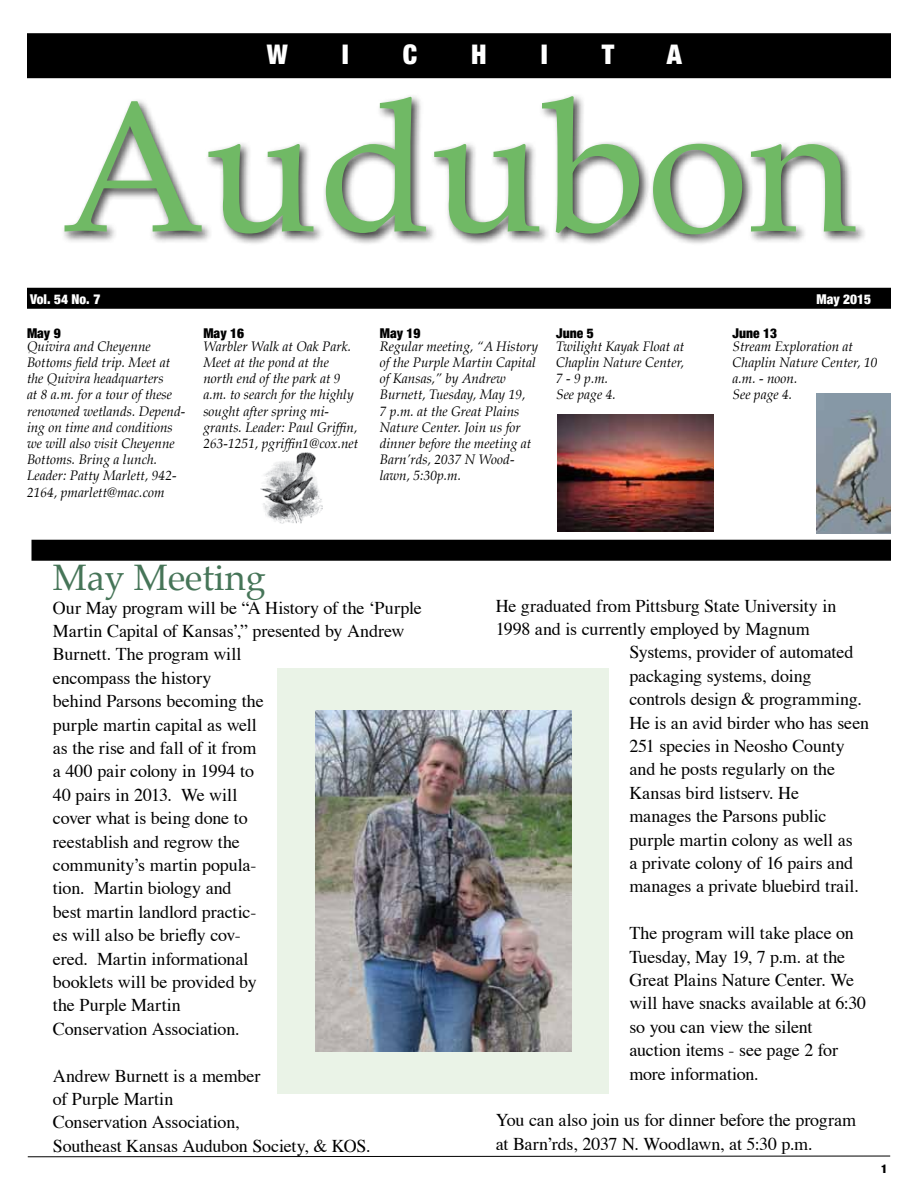
<style>
.page{position:relative;width:918px;height:1188px;background:#fff}
.page>*{position:absolute;margin:0;border:0;box-sizing:border-box;transform-origin:0 0}
.t1{font:186px "Palatino";color:#70b965}
.t2{font:36px "Palatino";color:#467558}
.t3{font:900 condensed 27px "Helvetica Neue";color:#fff}
.t4{font:18px/23.4px "Times";letter-spacing:-.005em;color:#000}
.t5{font:italic 13.5px/16.2px "Palatino";color:#000}
.t6{font:900 condensed 13.5px "Helvetica Neue";color:#000}
.t7{font:900 condensed 13.5px "Helvetica Neue";color:#fff}
.t8{font:900 condensed 12px "Helvetica Neue";color:#000}
</style>
<div class="page">
<div style="left:61px;top:92px;width:806px;height:154px;background:#000;opacity:.75"></div>
<div style="left:27px;top:33px;width:864px;height:45px;background:#000"></div>
<div style="left:27px;top:288px;width:864px;height:21px;background:#000"></div>
<div style="left:32px;top:540px;width:859px;height:21px;background:#000"></div>
<div style="left:278px;top:668px;width:331px;height:426px;background:#eaf3e7"></div>
<svg style="left:27px;top:1155px;width:864px;height:3px"></svg>
<img style="left:315px;top:711px;width:257px;height:340px">
<img style="left:558px;top:415px;width:155px;height:117px">
<img style="left:261px;top:453px;width:62px;height:71px">
<img style="left:816px;top:393px;width:75px;height:140px">
<h3 class="t3" style="left:267px;top:32px;width:23px">W</h3>
<h3 class="t3" style="left:342px;top:32px;width:9px">I</h3>
<h3 class="t3" style="left:403px;top:32px;width:16px">C</h3>
<h3 class="t3" style="left:471px;top:32px;width:17px">H</h3>
<h3 class="t3" style="left:541px;top:32px;width:9px">I</h3>
<h3 class="t3" style="left:602px;top:32px;width:14px">T</h3>
<h3 class="t3" style="left:667px;top:32px;width:17px">A</h3>
<h1 class="t1" style="left:61px;top:13px;width:797px">Audubon</h1>
<p class="t7" style="left:30px;top:288px;width:72px">Vol. 54 No. 7</p>
<p class="t7" style="left:816px;top:288px;width:56px">May 2015</p>
<p class="t6" style="left:733px;top:322px;width:46px">June 13</p>
<p class="t5" style="left:733px;top:338px;width:147px">Stream Exploration at<br>Chaplin Nature Center, 10 a.m. - noon.<br>See page 4.</p>
<p class="t6" style="left:27px;top:322px;width:35px">May 9</p>
<p class="t5" style="left:27px;top:338px;width:160px">Quivira and Cheyenne<br>Bottoms field trip. Meet at the Quivira headquarters<br>at 8 a.m. for a tour of these renowned wetlands. Depend&shy;ing on time and conditions we will also visit Cheyenne<br>Bottoms. Bring a lunch.<br>Leader: Patty Marlett, 942-<br>2164, pmarlett@mac.com</p>
<p class="t6" style="left:203px;top:322px;width:42px">May 16</p>
<p class="t5" style="left:203px;top:338px;width:156px">Warbler Walk at Oak Park.<br>Meet at the pond at the north end of the park at 9 a.m. to search for the highly sought after spring mi&shy;grants. Leader: Paul Griffin,<br>263-1251, pgriffin1@cox.net</p>
<p class="t6" style="left:380px;top:322px;width:42px">May 19</p>
<p class="t5" style="left:380px;top:338px;width:160px">Regular meeting, “A History of the Purple Martin Capital of Kansas,” by Andrew<br>Burnett, Tuesday, May 19,<br>7 p.m. at the Great Plains<br>Nature Center. Join us for dinner before the meeting at<br>Barn’rds, 2037 N Wood&shy;lawn, 5:30p.m.</p>
<p class="t6" style="left:556px;top:322px;width:39px">June 5</p>
<p class="t5" style="left:556px;top:338px;width:130px">Twilight Kayak Float at<br>Chaplin Nature Center,<br>7 - 9 p.m.<br>See page 4.</p>
<h2 class="t2" style="left:53px;top:548px;width:214px">May Meeting</h2>
<p class="t4" style="left:53px;top:597px;width:370px">Our May program will be “A History of the ‘Purple<br>Martin Capital of Kansas’,” presented by Andrew<br>Burnett. The program will<br>encompass the history<br>behind Parsons becoming the<br>purple martin capital as well<br>as the rise and fall of it from<br>a 400 pair colony in 1994 to<br>40 pairs in 2013. We will<br>cover what is being done to<br>reestablish and regrow the<br>community’s martin popula-<br>tion. Martin biology and<br>best martin landlord practic-<br>es will also be briefly cov-<br>ered. Martin informational<br>booklets will be provided by<br>the Purple Martin<br>Conservation Association.</p>
<p class="t4" style="left:53px;top:1065px;width:319px">Andrew Burnett is a member<br>of Purple Martin<br>Conservation Association,<br>Southeast Kansas Audubon Society, &amp; KOS.</p>
<p class="t4" style="left:496px;top:595px;width:342px">He graduated from Pittsburg State University in</p>
<p class="t4" style="left:496px;top:618px;width:316px">1998 and is currently employed by Magnum</p>
<p class="t4" style="left:629px;top:642px;width:226px">Systems, provider of automated</p>
<p class="t4" style="left:629px;top:665px;width:184px">packaging systems, doing</p>
<p class="t4" style="left:629px;top:688px;width:234px">controls design &amp; programming.</p>
<p class="t4" style="left:629px;top:712px;width:241px">He is an avid birder who has seen</p>
<p class="t4" style="left:629px;top:735px;width:217px">251 species in Neosho County</p>
<p class="t4" style="left:629px;top:759px;width:207px">and he posts regularly on the</p>
<p class="t4" style="left:629px;top:782px;width:171px">Kansas bird listserv. He</p>
<p class="t4" style="left:629px;top:805px;width:199px">manages the Parsons public</p>
<p class="t4" style="left:629px;top:829px;width:225px">purple martin colony as well as</p>
<p class="t4" style="left:629px;top:852px;width:225px">a private colony of 16 pairs and</p>
<p class="t4" style="left:629px;top:876px;width:231px">manages a private bluebird trail.</p>
<p class="t4" style="left:629px;top:922px;width:238px">The program will take place on<br>Tuesday, May 19, 7 p.m. at the<br>Great Plains Nature Center. We will have snacks available at 6:30 so you can view the silent auction items - see page 2 for more information.</p>
<p class="t4" style="left:496px;top:1110px;width:362px">You can also join us for dinner before the program at Barn’rds, 2037 N. Woodlawn, at 5:30 p.m.</p>
<p class="t8" style="left:881px;top:1159px;width:8px">1</p>
</div>
